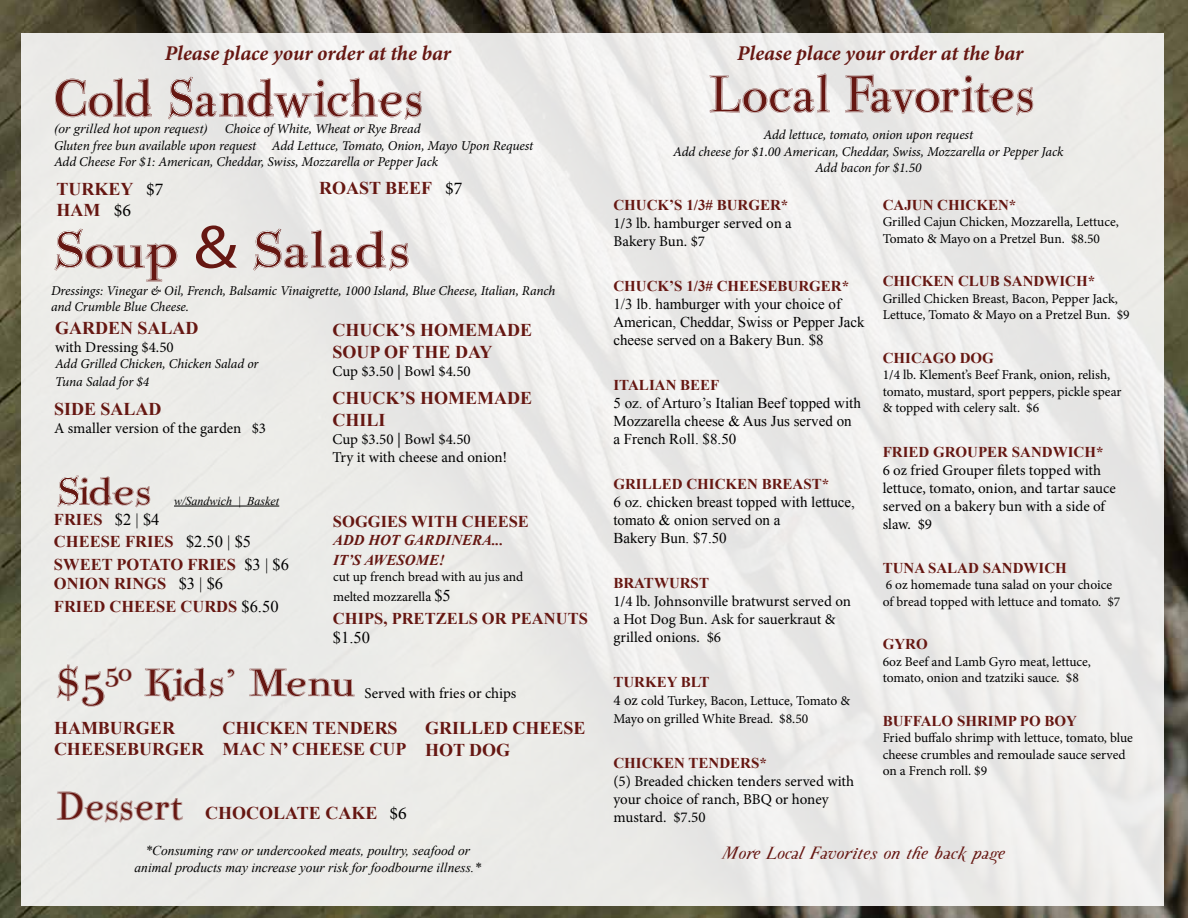
<style>
.page{position:relative;width:1188px;height:918px;background:#fff}
.page>*{position:absolute;margin:0;border:0;box-sizing:border-box;transform-origin:0 0}
.t1{font:63px "Parma Petit Outline";letter-spacing:-.03em;color:#661712}
.t2{font:61.65px "Parma Petit Outline";color:#661712;scale:1.16 1}
.t3{font:48px "Parma Petit Outline";color:#661712}
.t4{font:46.65px "Parma Petit Outline";letter-spacing:-.045em;color:#661712;scale:1.16 1}
.t5{font:italic 700 21px "Minion Pro";letter-spacing:-.005em;color:#661712}
.t6{font:italic 21px "Parma Petit";color:#661712}
.t7{font:700 18px/21.6px "Times New Roman";color:#661712}
.t8{font:700 16.5px/22.5px "Times New Roman";color:#661712}
.t9{font:16.5px "Times New Roman";color:#000}
.t10{font:15px/18px "Minion Pro";color:#000}
.t11{font:15px/18px "Times New Roman";color:#000}
.t12{font:700 15px "Times New Roman";color:#661712}
.t13{font:italic 700 15px/19.8px "Times New Roman";color:#661712}
.t14{font:13.5px/16.5px "Minion Pro";letter-spacing:-.005em;color:#000}
.t15{font:italic 13.5px/16.5px "Minion Pro";letter-spacing:-.01em;color:#000}
.t16{font:italic 13.5px/16.5px "Times New Roman";color:#000;text-align:center}
.t17{font:italic 12px "Times New Roman";color:#000}
.s1{font-family:"Times New Roman"}
.s2{font-family:"Minion Pro";font-weight:400;color:#000}
.s3{font-family:"Myriad Pro"}
.s4{font-weight:400;color:#000}
.s5{font-family:"Times New Roman";font-size:16.5px}
.s6{font-size:15px}
</style>
<div class="page">
<img style="left:0;top:0;width:1188px;height:918px">
<div style="left:22px;top:33px;width:1142px;height:873px;background:#ecece9"></div>
<hr style="left:174px;top:506px;width:105px;height:1px;background:#000">
<h3 class="t5" style="left:165px;top:39px;width:288px">Please place your order at the bar</h3>
<h3 class="t5" style="left:737px;top:39px;width:288px">Please place your order at the bar</h3>
<h1 class="t1" style="left:54px;top:64px;width:370px">Cold Sandwiches</h1>
<p class="t15" style="left:54px;top:120px;width:481px"><span class="s1">(or grilled hot upon request)</span> Choice of White, Wheat or Rye Bread<br>Gluten free bun available upon request Add Lettuce, Tomato, Onion, Mayo Upon Request<br>Add Cheese For $1: American, Cheddar, Swiss, Mozzarella or Pepper Jack</p>
<h3 class="t7" style="left:56px;top:177px;width:109px">TURKEY <span class="s2">$7<br></span>HAM <span class="s2">$6</span></h3>
<h3 class="t7" style="left:319px;top:176px;width:145px">ROAST BEEF <span class="s2">$7</span></h3>
<h2 class="t2" style="left:54px;top:216px;width:308px">Soup <span class="s3">&amp;</span> Salads</h2>
<p class="t15" style="left:51px;top:282px;width:506px">Dressings: Vinegar &amp; Oil, French, Balsamic Vinaigrette, 1000 Island, Blue Cheese, Italian, Ranch and Crumble Blue Cheese.</p>
<h3 class="t7" style="left:333px;top:319px;width:201px">CHUCK’S HOMEMADE<br>SOUP OF THE DAY</h3>
<p class="t10" style="left:333px;top:362px;width:140px">Cup $3.50 | Bowl $4.50</p>
<h3 class="t7" style="left:333px;top:387px;width:201px">CHUCK’S HOMEMADE<br>CHILI</h3>
<p class="t10" style="left:333px;top:430px;width:176px">Cup $3.50 | Bowl $4.50<br>Try it with cheese and onion!</p>
<h3 class="t7" style="left:55px;top:317px;width:145px">GARDEN SALAD</h3>
<p class="t10" style="left:55px;top:338px;width:120px">with Dressing $4.50</p>
<p class="t15" style="left:55px;top:355px;width:205px;line-height:18px">Add Grilled Chicken, Chicken Salad or<br>Tuna Salad for $4</p>
<h3 class="t7" style="left:54px;top:398px;width:109px">SIDE SALAD</h3>
<p class="t10" style="left:54px;top:420px;width:214px">A smaller version of the garden $3</p>
<h3 class="t4" style="left:57px;top:466px;width:83px">Sides</h3>
<p class="t17" style="left:174px;top:492px;width:107px">w/Sandwich | Basket</p>
<p class="t8" style="left:54px;top:507px;width:236px">FRIES <span class="s4">$2 | $4<br></span>CHEESE FRIES <span class="s4">$2.50 | $5<br></span>SWEET POTATO FRIES <span class="s4">$3 | $6</span></p>
<p class="t8" style="left:54px;top:572px;width:226px">ONION RINGS <span class="s4">$3 | $6<br></span>FRIED CHEESE CURDS <span class="s4">$6.50</span></p>
<p class="t8" style="left:333px;top:510px;width:197px">SOGGIES WITH CHEESE</p>
<p class="t13" style="left:333px;top:530px;width:172px">ADD HOT GARDINERA...<br>IT’S AWESOME!</p>
<p class="t14" style="left:333px;top:567px;width:192px;line-height:19.8px">cut up french bread with au jus and melted mozzarella <span class="s5">$5</span></p>
<p class="t8" style="left:333px;top:606px;width:256px">CHIPS, PRETZELS OR PEANUTS</p>
<p class="t9" style="left:333px;top:627px;width:39px">$1.50</p>
<h3 class="t4" style="left:54px;top:657px;width:262px">$5<sup>50</sup> Kids’ Menu</h3>
<p class="t10" style="left:364px;top:685px;width:153px">Served with fries or chips</p>
<h3 class="t7" style="left:54px;top:716px;width:152px">HAMBURGER<br>CHEESEBURGER</h3>
<h3 class="t7" style="left:222px;top:716px;width:186px">CHICKEN TENDERS<br>MAC N’ CHEESE CUP</h3>
<h3 class="t7" style="left:425px;top:717px;width:162px">GRILLED CHEESE<br>HOT DOG</h3>
<h3 class="t3" style="left:56px;top:780px;width:129px">Dessert</h3>
<h3 class="t7" style="left:205px;top:802px;width:203px">CHOCOLATE CAKE <span class="s2">$6</span></h3>
<p class="t16" style="left:135px;top:842px;width:348px">*Consuming raw or undercooked meats, poultry, seafood or animal products may increase your risk for foodbourne illness.*</p>
<h1 class="t1" style="left:709px;top:59px;width:327px">Local Favorites</h1>
<p class="t15" style="left:673px;top:127px;width:392px;text-align:center">Add lettuce, tomato, onion upon request<br>Add cheese for $1.00 American, Cheddar, Swiss, Mozzarella or Pepper Jack<br>Add bacon for $1.50</p>
<p class="t12" style="left:613px;top:194px;width:177px">CHUCK’S 1/3# BURGER*</p>
<p class="t10" style="left:613px;top:214px;width:180px">1/3 lb. hamburger served on a<br>Bakery Bun. $7</p>
<p class="t12" style="left:613px;top:275px;width:237px">CHUCK’S 1/3# CHEESEBURGER*</p>
<p class="t11" style="left:613px;top:294px;width:253px">1/3 lb. hamburger with your choice of<br>American, Cheddar, Swiss or Pepper Jack cheese served on a Bakery Bun. $8</p>
<p class="t12" style="left:613px;top:374px;width:107px">ITALIAN BEEF</p>
<p class="t11" style="left:613px;top:393px;width:249px">5 oz. of Arturo’s Italian Beef topped with<br>Mozzarella cheese &amp; Aus Jus served on a French Roll. $8.50</p>
<p class="t12" style="left:613px;top:473px;width:217px">GRILLED CHICKEN BREAST*</p>
<p class="t11" style="left:613px;top:492px;width:243px">6 oz. chicken breast topped with lettuce, tomato &amp; onion served on a<br>Bakery Bun. $7.50</p>
<p class="t12" style="left:613px;top:572px;width:97px">BRATWURST</p>
<p class="t10" style="left:613px;top:592px;width:239px">1/4 lb. Johnsonville bratwurst served on a Hot Dog Bun. Ask for sauerkraut &amp; grilled onions. $6</p>
<p class="t12" style="left:613px;top:671px;width:98px">TURKEY BLT</p>
<p class="t14" style="left:613px;top:691px;width:238px;line-height:18px"><span class="s6">4 oz</span> cold Turkey, Bacon, Lettuce, Tomato &amp;<br>Mayo on grilled White Bread. $8.50</p>
<p class="t12" style="left:613px;top:752px;width:155px">CHICKEN TENDERS*</p>
<p class="t10" style="left:613px;top:772px;width:242px">(5) Breaded chicken tenders served with your choice of ranch, BBQ or honey mustard. $7.50</p>
<p class="t12" style="left:883px;top:194px;width:135px">CAJUN CHICKEN*</p>
<p class="t14" style="left:883px;top:214px;width:238px">Grilled Cajun Chicken, Mozzarella, Lettuce,<br>Tomato &amp; Mayo on a Pretzel Bun. $8.50</p>
<p class="t12" style="left:883px;top:271px;width:214px">CHICKEN CLUB SANDWICH*</p>
<p class="t14" style="left:883px;top:290px;width:249px">Grilled Chicken Breast, Bacon, Pepper Jack,<br>Lettuce, Tomato &amp; Mayo on a Pretzel Bun. $9</p>
<p class="t12" style="left:883px;top:347px;width:113px">CHICAGO DOG</p>
<p class="t14" style="left:883px;top:367px;width:240px">1/4 lb. Klement’s Beef Frank, onion, relish, tomato, mustard, sport peppers, pickle spear &amp; topped with celery salt. $6</p>
<p class="t12" style="left:883px;top:442px;width:222px">FRIED GROUPER SANDWICH*</p>
<p class="t10" style="left:883px;top:461px;width:235px">6 oz fried Grouper filets topped with lettuce, tomato, onion, and tartar sauce served on a bakery bun with a side of slaw. $9</p>
<p class="t12" style="left:883px;top:557px;width:186px">TUNA SALAD SANDWICH</p>
<p class="t14" style="left:883px;top:577px;width:239px">6 oz homemade tuna salad on your choice of bread topped with lettuce and tomato. $7</p>
<p class="t12" style="left:883px;top:634px;width:46px">GYRO</p>
<p class="t14" style="left:883px;top:653px;width:210px">6oz Beef and Lamb Gyro meat, lettuce, tomato, onion and tzatziki sauce. $8</p>
<p class="t12" style="left:883px;top:710px;width:196px">BUFFALO SHRIMP PO BOY</p>
<p class="t14" style="left:883px;top:730px;width:252px">Fried buffalo shrimp with lettuce, tomato, blue cheese crumbles and remoulade sauce served on a French roll. $9</p>
<h3 class="t6" style="left:723px;top:842px;width:284px">More Local Favorites on the back page</h3>
</div>
